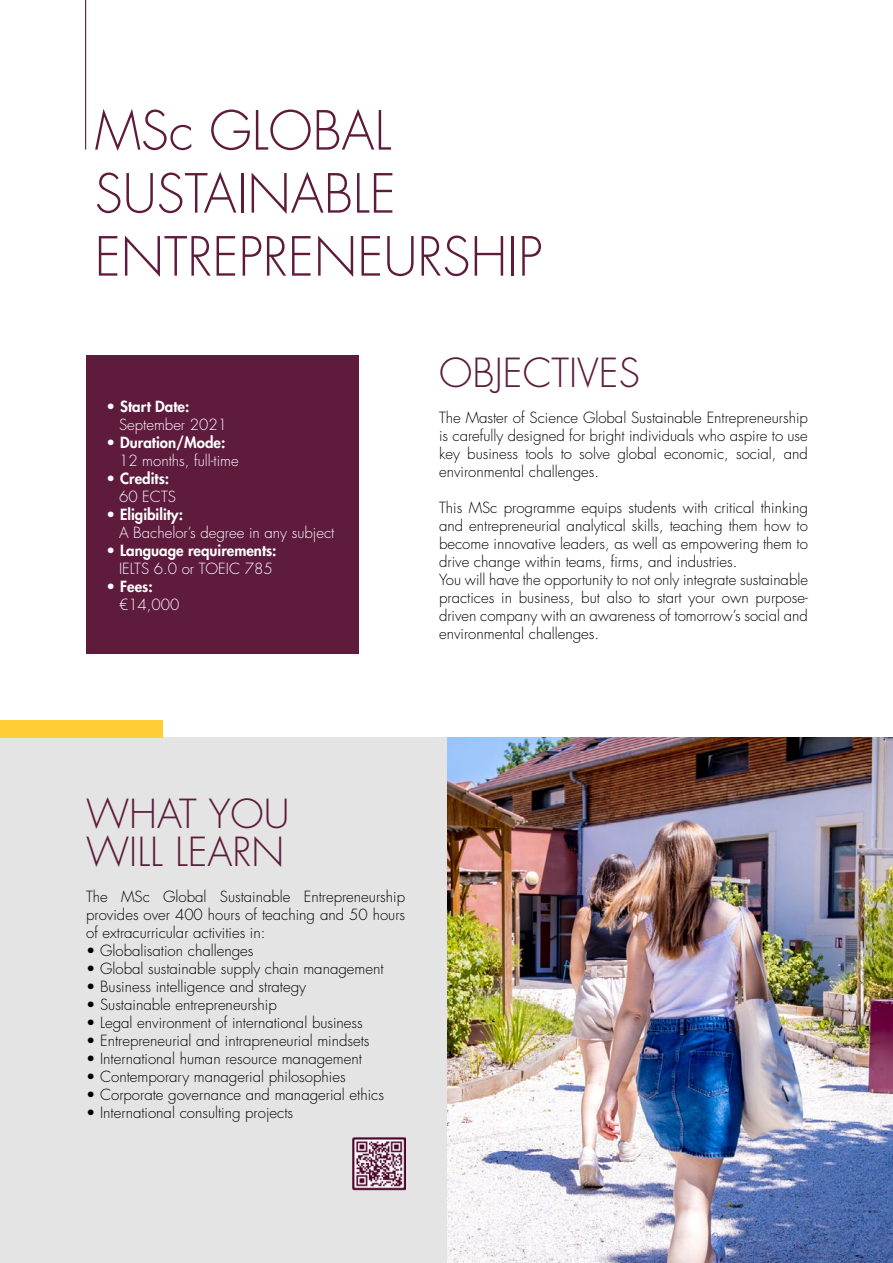
<style>
.page{position:relative;width:893px;height:1263px;background:#fff}
.page>*{position:absolute;margin:0;border:0;box-sizing:border-box;transform-origin:0 0}
.t1{font:300 52.5px/63px "Futura Std";color:#5e1b3c}
.t2{font:300 39px/37.5px "Futura Std";color:#5e1b3c}
.t3{font:300 15px/18px "Futura Std";color:#000;text-align:justify}
.t4{font:300 15px/18px "Futura Std";color:#fff}
.t5{font:800 15px/18px "Futura Std";color:#fff}
.s1{font-weight:800}
.s2{font-weight:300}
</style>
<div class="page">
<div style="left:0;top:737px;width:448px;height:526px;background:#e4e4e4"></div>
<hr style="left:85px;top:0;width:1px;height:150px;background:#5e1b3c">
<div style="left:0;top:720px;width:162px;height:17px;background:#ffce36"></div>
<img style="left:353px;top:1137px;width:52px;height:54px">
<img style="left:448px;top:737px;width:445px;height:526px">
<div style="left:86px;top:355px;width:273px;height:298px;background:#5e1b3c"></div>
<h1 class="t1" style="left:95px;top:101px;width:449px">MSc GLOBAL<br>SUSTAINABLE<br>ENTREPRENEURSHIP</h1>
<p class="t4" style="left:119px;top:397px;width:109px;text-indent:-13px">• <span class="s1">Start Date:<br></span>September 2021</p>
<p class="t4" style="left:119px;top:433px;width:121px;text-indent:-13px">• <span class="s1">Duration/Mode:<br></span>12 months, full-time</p>
<p class="t5" style="left:119px;top:469px;width:58px;text-indent:-13px"><span class="s2">•</span> Credits:<br><span class="s2">60 ECTS</span></p>
<p class="t4" style="left:119px;top:505px;width:217px;text-indent:-13px">• <span class="s1">Eligibility:<br></span>A Bachelor’s degree in any subject</p>
<p class="t5" style="left:106px;top:541px;width:172px;text-align:center"><span class="s2">•</span> Language requirements:<br><span class="s2">IELTS 6.0 or TOEIC 785</span></p>
<p class="t4" style="left:119px;top:577px;width:62px;text-indent:-13px">• <span class="s1">Fees: </span>€14,000</p>
<h2 class="t2" style="left:439px;top:355px;width:202px">OBJECTIVES</h2>
<p class="t3" style="left:439px;top:409px;width:370px">The Master of Science Global Sustainable Entrepreneurship is carefully designed for bright individuals who aspire to use key business tools to solve global economic, social, and environmental challenges.</p>
<p class="t3" style="left:439px;top:499px;width:370px;text-align:left">This MSc programme equips students with critical thinking and entrepreneurial analytical skills, teaching them how to become innovative leaders, as well as empowering them to drive change within teams, firms, and industries.<br>You will have the opportunity to not only integrate sustainable practices in business, but also to start your own purpose&shy;driven company with an awareness of tomorrow’s social and environmental challenges.</p>
<h2 class="t2" style="left:86px;top:796px;width:205px">WHAT YOU<br>WILL LEARN</h2>
<p class="t3" style="left:86px;top:888px;width:320px">The MSc Global Sustainable Entrepreneurship provides over 400 hours of teaching and 50 hours of extracurricular activities in:</p>
<p class="t3" style="left:86px;top:942px;width:169px">• Globalisation challenges</p>
<p class="t3" style="left:86px;top:960px;width:299px">• Global sustainable supply chain management</p>
<p class="t3" style="left:86px;top:978px;width:221px">• Business intelligence and strategy</p>
<p class="t3" style="left:86px;top:996px;width:192px">• Sustainable entrepreneurship</p>
<p class="t3" style="left:86px;top:1014px;width:278px">• Legal environment of international business</p>
<p class="t3" style="left:86px;top:1032px;width:285px">• Entrepreneurial and intrapreneurial mindsets</p>
<p class="t3" style="left:86px;top:1050px;width:277px">• International human resource management</p>
<p class="t3" style="left:86px;top:1068px;width:261px">• Contemporary managerial philosophies</p>
<p class="t3" style="left:86px;top:1086px;width:299px">• Corporate governance and managerial ethics</p>
<p class="t3" style="left:86px;top:1104px;width:208px">• International consulting projects</p>
</div>
